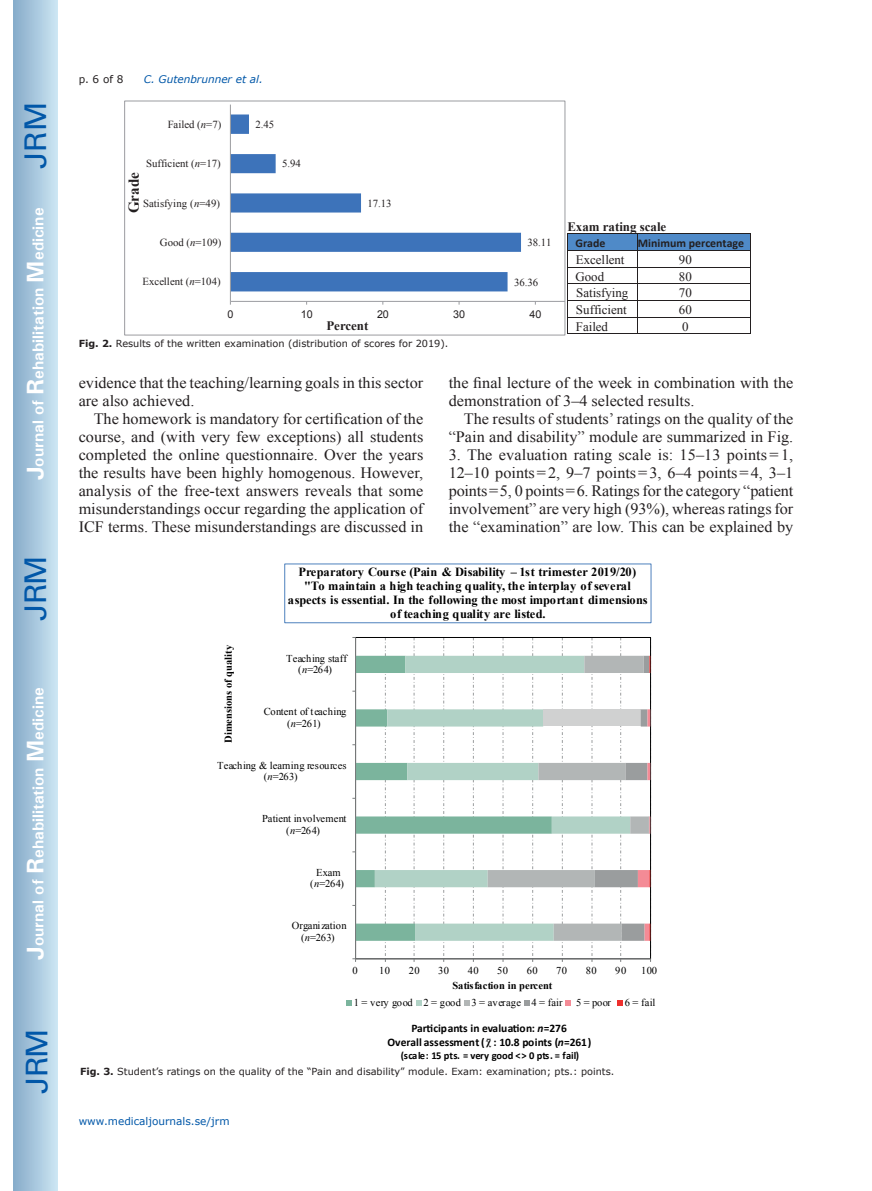
<style>
.page{position:relative;width:872px;height:1191px;background:#fff}
.page>*{position:absolute;margin:0;border:0;box-sizing:border-box;transform-origin:0 0}
.t1{font:30px "Univers";letter-spacing:-.03em;color:#0157a8}
.t2{font:15.75px/18px "Times New Roman";color:#231f20}
.t3{font:700 15.75px "Univers";color:#fff}
.t4{font:700 15.15px "Times New Roman";color:#231f20}
.t5{font:12.9px "Times New Roman";letter-spacing:-.005em;color:#231f20}
.t6{font:700 12.9px "Times New Roman";color:#231f20}
.t7{font:700 12.45px/14.1px "Times New Roman";letter-spacing:-.005em;color:#000001;text-align:center}
.t8{font:700 11.85px "Calibri";color:#231f20}
.t9{font:700 11.4px/14.4px "Calibri";color:#000001;text-align:center}
.t10{font:10.8px "Times New Roman";color:#231f20}
.t11{font:10.8px "Arial";letter-spacing:-.005em;color:#231f20}
.t12{font:10.5px/11.4px "Times New Roman";letter-spacing:.01em;color:#000001;text-align:center}
.t13{font:700 10.5px "Times New Roman";letter-spacing:-.005em;color:#000001}
.t14{font:700 10.5px "Calibri";letter-spacing:.005em;color:#000001}
.t15{font:10.5px "Verdana";color:#0157a8}
.t16{font:italic 10.5px "Verdana";color:#0157a8}
.t17{font:10.5px "Verdana";color:#231f20}
.t18{font:9.75px "Verdana";color:#231f20}
.s1{font-size:24px}
.s2{font-style:italic}
.s3{font-weight:700}
</style>
<div class="page">
<div style="left:14px;top:0;width:43px;height:1191px;background:linear-gradient(to right,#88acca,#cbe5f2)"></div>
<div style="left:568px;top:234px;width:69px;height:16px;background:#4f8ac8"></div>
<div style="left:637px;top:234px;width:112px;height:16px;background:#4f8ac8"></div>
<hr style="left:568px;top:233px;width:69px;height:1px;background:#231f20">
<hr style="left:637px;top:233px;width:112px;height:1px;background:#231f20">
<hr style="left:568px;top:250px;width:69px;height:1px;background:#231f20">
<hr style="left:637px;top:250px;width:112px;height:1px;background:#231f20">
<hr style="left:568px;top:267px;width:69px;height:1px;background:#231f20">
<hr style="left:637px;top:267px;width:112px;height:1px;background:#231f20">
<hr style="left:568px;top:283px;width:69px;height:1px;background:#231f20">
<hr style="left:637px;top:283px;width:112px;height:1px;background:#231f20">
<hr style="left:568px;top:300px;width:69px;height:1px;background:#231f20">
<hr style="left:637px;top:300px;width:112px;height:1px;background:#231f20">
<hr style="left:568px;top:317px;width:69px;height:1px;background:#231f20">
<hr style="left:637px;top:317px;width:112px;height:1px;background:#231f20">
<svg style="left:567px;top:233px;width:1px;height:101px"></svg>
<hr style="left:568px;top:333px;width:69px;height:1px;background:#231f20">
<svg style="left:637px;top:234px;width:1px;height:100px"></svg>
<hr style="left:638px;top:333px;width:111px;height:1px;background:#231f20">
<svg style="left:749px;top:233px;width:1px;height:101px"></svg>
<svg style="left:231px;top:114px;width:290px;height:177px"></svg>
<hr style="left:230px;top:301px;width:335px;height:1px;background:#9b9ca0">
<hr style="left:230px;top:105px;width:1px;height:196px;background:#9b9ca0">
<div style="left:124px;top:101px;width:441px;height:234px;border:1px solid #9b9ca0"></div>
<svg style="left:356px;top:656px;width:19px;height:284px"></svg>
<svg style="left:375px;top:656px;width:113px;height:284px"></svg>
<svg style="left:488px;top:656px;width:103px;height:284px"></svg>
<hr style="left:355px;top:958px;width:295px;height:1px;background:#7b7e7f">
<svg style="left:385px;top:637px;width:1px;height:325px"></svg>
<svg style="left:413px;top:637px;width:1px;height:325px"></svg>
<svg style="left:443px;top:637px;width:1px;height:325px"></svg>
<svg style="left:473px;top:637px;width:1px;height:325px"></svg>
<svg style="left:502px;top:637px;width:1px;height:325px"></svg>
<svg style="left:532px;top:637px;width:1px;height:325px"></svg>
<svg style="left:562px;top:637px;width:1px;height:325px"></svg>
<svg style="left:591px;top:637px;width:60px;height:325px"></svg>
<hr style="left:355px;top:637px;width:1px;height:321px;background:#7b7e7f">
<div style="left:284px;top:563px;width:367px;height:60px;border:1px solid #4e81bd"></div>
<svg style="left:346px;top:1000px;width:6px;height:5px"></svg>
<svg style="left:416px;top:1000px;width:5px;height:5px"></svg>
<svg style="left:464px;top:1000px;width:5px;height:5px"></svg>
<svg style="left:524px;top:1000px;width:5px;height:5px"></svg>
<svg style="left:565px;top:1000px;width:6px;height:5px"></svg>
<svg style="left:617px;top:1000px;width:5px;height:5px"></svg>
<h1 class="t1" style="left:18px;top:169px;width:68px;rotate:-90deg">JRM</h1>
<p class="t3" style="left:28px;top:480px;width:274px;rotate:-90deg"><span class="s1">J</span>ournal of <span class="s1">R</span>ehabilitation <span class="s1">M</span>edicine</p>
<h1 class="t1" style="left:18px;top:620px;width:67px;rotate:-90deg">JRM</h1>
<p class="t3" style="left:28px;top:959px;width:274px;rotate:-90deg"><span class="s1">J</span>ournal of <span class="s1">R</span>ehabilitation <span class="s1">M</span>edicine</p>
<h1 class="t1" style="left:19px;top:1093px;width:67px;rotate:-90deg">JRM</h1>
<p class="t17" style="left:79px;top:72px;width:46px">p. 6 of 8</p>
<p class="t16" style="left:144px;top:72px;width:121px">C. Gutenbrunner et al.</p>
<p class="t10" style="left:168px;top:117px;width:55px">Failed (<span class="s2">n</span>=7)</p>
<p class="t10" style="left:255px;top:117px;width:20px">2.45</p>
<p class="t10" style="left:146px;top:156px;width:76px">Sufficient (<span class="s2">n</span>=17)</p>
<p class="t10" style="left:282px;top:157px;width:20px">5.94</p>
<p class="t4" style="left:123px;top:213px;width:42px;rotate:-90deg">Grade</p>
<p class="t10" style="left:143px;top:196px;width:78px">Satisfying (<span class="s2">n</span>=49)</p>
<p class="t10" style="left:367px;top:196px;width:26px">17.13</p>
<p class="t10" style="left:160px;top:235px;width:63px">Good (<span class="s2">n</span>=109)</p>
<p class="t10" style="left:527px;top:235px;width:26px">38.11</p>
<p class="t10" style="left:142px;top:274px;width:80px">Excellent (<span class="s2">n</span>=104)</p>
<p class="t10" style="left:514px;top:275px;width:26px">36.36</p>
<p class="t11" style="left:227px;top:307px;width:7px">0</p>
<p class="t11" style="left:301px;top:307px;width:13px">10</p>
<p class="t11" style="left:377px;top:307px;width:13px">20</p>
<p class="t11" style="left:453px;top:307px;width:13px">30</p>
<p class="t11" style="left:529px;top:307px;width:13px">40</p>
<p class="t6" style="left:326px;top:317px;width:43px">Percent</p>
<p class="t18" style="left:79px;top:338px;width:371px"><span class="s3">Fig. 2.</span> Results of the written examination (distribution of scores for 2019).</p>
<p class="t6" style="left:567px;top:217px;width:100px">Exam rating scale</p>
<p class="t8" style="left:575px;top:235px;width:32px">Grade</p>
<p class="t8" style="left:638px;top:235px;width:108px">Minimum percentage</p>
<p class="t5" style="left:576px;top:251px;width:50px">Excellent</p>
<p class="t5" style="left:679px;top:251px;width:14px">90</p>
<p class="t5" style="left:575px;top:268px;width:30px">Good</p>
<p class="t5" style="left:679px;top:268px;width:14px">80</p>
<p class="t5" style="left:576px;top:284px;width:54px">Satisfying</p>
<p class="t5" style="left:679px;top:284px;width:14px">70</p>
<p class="t5" style="left:576px;top:301px;width:52px">Sufficient</p>
<p class="t5" style="left:679px;top:301px;width:14px">60</p>
<p class="t5" style="left:576px;top:318px;width:34px">Failed</p>
<p class="t5" style="left:682px;top:318px;width:8px">0</p>
<p class="t2" style="left:79px;top:374px;width:346px">evidence that the teaching/learning goals in this sector are also achieved.</p>
<p class="t2" style="left:79px;top:410px;width:346px;text-align:justify;text-indent:15px">The homework is mandatory for certification of the course, and (with very few exceptions) all students completed the online questionnaire. Over the years the results have been highly homogenous. However, analysis of the free-text answers reveals that some misunderstandings occur regarding the application of ICF terms. These misunderstandings are discussed in</p>
<p class="t2" style="left:449px;top:374px;width:346px">the final lecture of the week in combination with the demonstration of 3–4 selected results.</p>
<p class="t2" style="left:449px;top:410px;width:346px;text-align:right">The results of students’ ratings on the quality of the “Pain and disability” module are summarized in Fig.</p>
<p class="t2" style="left:449px;top:446px;width:346px;text-align:justify">3. The evaluation rating scale is: 15–13 points =1, 12–10 points=2, 9–7 points=3, 6–4 points=4, 3–1 points=5, 0 points=6. Ratings for the category “patient involvement” are very high (93%), whereas ratings for the “examination” are low. This can be explained by</p>
<p class="t13" style="left:221px;top:743px;width:99px;rotate:-90deg">Dimensions of quality</p>
<p class="t7" style="left:288px;top:565px;width:361px">Preparatory Course (Pain &amp; Disability – 1st trimester 2019/20) "To maintain a high teaching quality, the interplay of several aspects is essential. In the following the most important dimensions of teaching quality are listed.</p>
<p class="t12" style="left:286px;top:652px;width:62px">Teaching staff (<span class="s2">n</span>=264)</p>
<p class="t12" style="left:264px;top:705px;width:84px">Content of teaching (<span class="s2">n</span>=261)</p>
<p class="t12" style="left:217px;top:759px;width:131px">Teaching &amp; learning resources (<span class="s2">n</span>=263)</p>
<p class="t12" style="left:262px;top:813px;width:86px">Patient involvement (<span class="s2">n</span>=264)</p>
<p class="t12" style="left:310px;top:866px;width:35px">Exam (<span class="s2">n</span>=264)</p>
<p class="t12" style="left:292px;top:920px;width:56px">Organization (<span class="s2">n</span>=263)</p>
<p class="t12" style="left:352px;top:965px;width:7px">0</p>
<p class="t12" style="left:379px;top:965px;width:12px">10</p>
<p class="t12" style="left:409px;top:965px;width:12px">20</p>
<p class="t12" style="left:438px;top:965px;width:12px">30</p>
<p class="t12" style="left:468px;top:965px;width:12px">40</p>
<p class="t12" style="left:497px;top:965px;width:12px">50</p>
<p class="t12" style="left:527px;top:965px;width:12px">60</p>
<p class="t12" style="left:556px;top:965px;width:12px">70</p>
<p class="t12" style="left:586px;top:965px;width:12px">80</p>
<p class="t12" style="left:615px;top:965px;width:12px">90</p>
<p class="t12" style="left:641px;top:965px;width:17px">100</p>
<p class="t13" style="left:452px;top:978px;width:102px">Satisfaction in percent</p>
<p class="t12" style="left:354px;top:996px;width:210px">1 = very good 2 = good 3 = average 4 = fair</p>
<p class="t12" style="left:576px;top:996px;width:37px">5 = poor</p>
<p class="t12" style="left:625px;top:996px;width:32px">6 = fail</p>
<p class="t9" style="left:387px;top:1020px;width:205px">Participants in evaluation: <span class="s2">n</span>=276<br>Overall assessment( : 10.8 points (<span class="s2">n</span>=261)</p>
<p class="t14" style="left:401px;top:1049px;width:180px">(scale: 15 pts. = very good &lt;&gt; 0 pts. = fail)</p>
<p class="t13" style="left:486px;top:1034px;width:6px">χ</p>
<p class="t18" style="left:80px;top:1065px;width:536px"><span class="s3">Fig. 3.</span> Student’s ratings on the quality of the “Pain and disability” module. Exam: examination; pts.: points.</p>
<p class="t15" style="left:79px;top:1114px;width:152px">www.medicaljournals.se/jrm</p>
</div>
